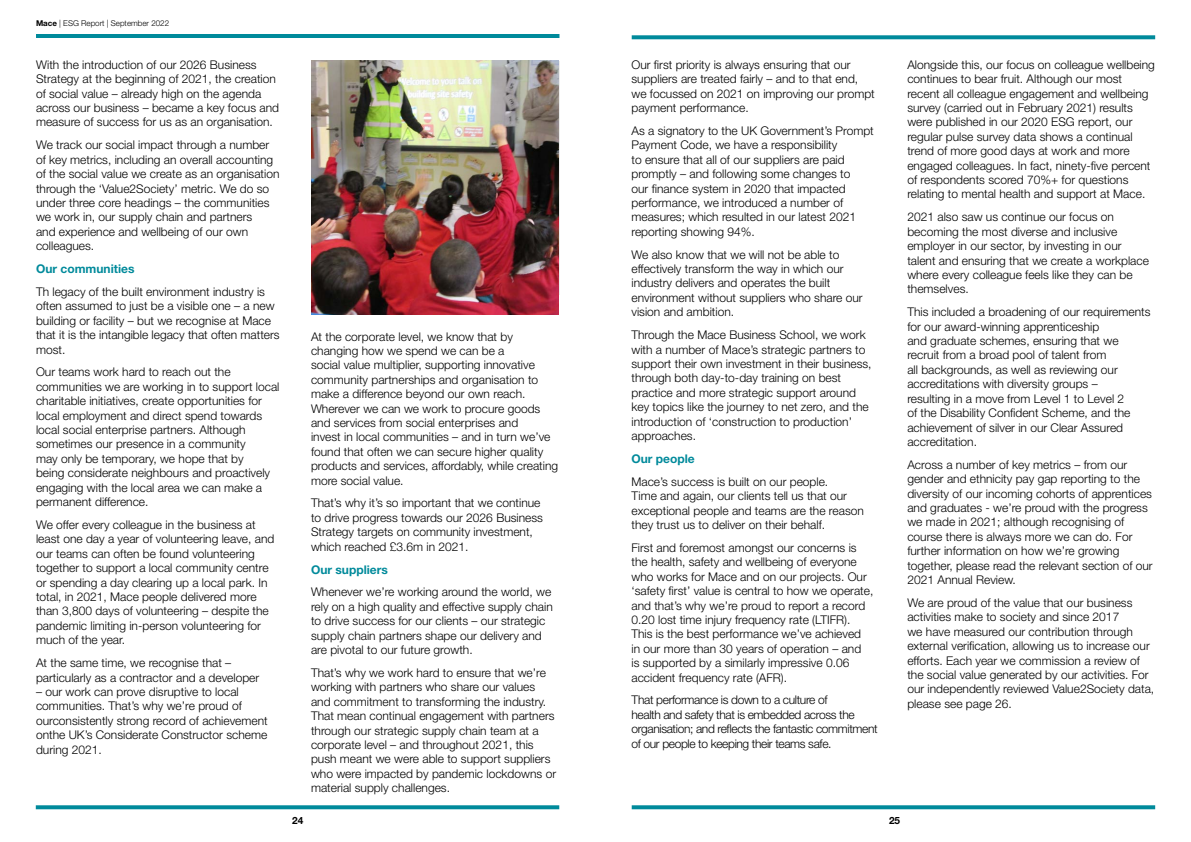
<style>
.page{position:relative;width:1191px;height:842px;background:#fff}
.page>*{position:absolute;margin:0;border:0;box-sizing:border-box;transform-origin:0 0}
.t1{font:300 12px/14.4px "Helvetica Neue LT Std";color:#000}
.t2{font:300 12px/14.4px "Helvetica Neue LT Std";letter-spacing:-.03em;color:#000}
.t3{font:700 12px "Helvetica Neue LT Std";color:#008a9b}
.t4{font:700 10px "Helvetica Neue LT Std";color:#000}
.t5{font:300 8px "Helvetica Neue LT Std";color:#000}
.s1{font-weight:700}
</style>
<div class="page">
<hr style="left:36px;top:34px;width:523px;height:4px;background:#008a9b">
<svg style="left:36px;top:805px;width:523px;height:4px;background:#1292a2"></svg>
<svg style="left:631px;top:805px;width:524px;height:4px;background:#1392a2"></svg>
<svg style="left:631px;top:35px;width:524px;height:4px;background:#1392a2"></svg>
<img style="left:311px;top:61px;width:247px;height:254px">
<p class="t5" style="left:36px;top:18px;width:135px"><span class="s1">Mace</span> | ESG Report | September 2022</p>
<p class="t1" style="left:36px;top:57px;width:244px">With the introduction of our 2026 Business Strategy at the beginning of 2021, the creation of social value – already high on the agenda across our business – became a key focus and measure of success for us as an organisation.</p>
<p class="t1" style="left:36px;top:138px;width:245px">We track our social impact through a number of key metrics, including an overall accounting of the social value we create as an organisation through the ‘Value2Society’ metric. We do so under three core headings – the communities we work in, our supply chain and partners<br>and experience and wellbeing of our own colleagues.</p>
<p class="t3" style="left:36px;top:261px;width:100px">Our communities</p>
<p class="t1" style="left:36px;top:284px;width:245px">Th legacy of the built environment industry is often assumed to just be a visible one – a new building or facility – but we recognise at Mace that it is the intangible legacy that often matters most.</p>
<p class="t1" style="left:36px;top:365px;width:245px">Our teams work hard to reach out the communities we are working in to support local charitable initiatives, create opportunities for local employment and direct spend towards local social enterprise partners. Although sometimes our presence in a community<br>may only be temporary, we hope that by<br>being considerate neighbours and proactively engaging with the local area we can make a permanent difference.</p>
<p class="t1" style="left:36px;top:517px;width:240px">We offer every colleague in the business at least one day a year of volunteering leave, and our teams can often be found volunteering together to support a local community centre or spending a day clearing up a local park. In total, in 2021, Mace people delivered more than 3,800 days of volunteering – despite the pandemic limiting in-person volunteering for much of the year.</p>
<p class="t1" style="left:36px;top:655px;width:225px">At the same time, we recognise that – particularly as a contractor and a developer</p>
<p class="t1" style="left:36px;top:684px;width:233px">– our work can prove disruptive to local communities. That’s why we’re proud of ourconsistently strong record of achievement onthe UK’s Considerate Constructor scheme during 2021.</p>
<p class="t1" style="left:311px;top:329px;width:248px">At the corporate level, we know that by changing how we spend we can be a<br>social value multiplier, supporting innovative community partnerships and organisation to make a difference beyond our own reach.<br>Wherever we can we work to procure goods and services from social enterprises and<br>invest in local communities – and in turn we’ve found that often we can secure higher quality products and services, affordably, while creating more social value.</p>
<p class="t1" style="left:311px;top:496px;width:233px">That’s why it’s so important that we continue to drive progress towards our 2026 Business Strategy targets on community investment, which reached £3.6m in 2021.</p>
<p class="t3" style="left:311px;top:562px;width:78px">Our suppliers</p>
<p class="t1" style="left:311px;top:585px;width:243px">Whenever we’re working around the world, we rely on a high quality and effective supply chain to drive success for our clients – our strategic supply chain partners shape our delivery and are pivotal to our future growth.</p>
<p class="t1" style="left:311px;top:665px;width:246px">That’s why we work hard to ensure that we’re working with partners who share our values and commitment to transforming the industry.<br>That mean continual engagement with partners through our strategic supply chain team at a corporate level – and throughout 2021, this push meant we were able to support suppliers who were impacted by pandemic lockdowns or material supply challenges.</p>
<p class="t1" style="left:631px;top:57px;width:245px">Our first priority is always ensuring that our suppliers are treated fairly – and to that end, we focussed on 2021 on improving our prompt payment performance.</p>
<p class="t1" style="left:631px;top:123px;width:244px">As a signatory to the UK Government’s Prompt Payment Code, we have a responsibility<br>to ensure that all of our suppliers are paid promptly – and following some changes to<br>our finance system in 2020 that impacted performance, we introduced a number of measures; which resulted in our latest 2021 reporting showing 94%.</p>
<p class="t1" style="left:631px;top:247px;width:233px">We also know that we will not be able to effectively transform the way in which our industry delivers and operates the built environment without suppliers who share our vision and ambition.</p>
<p class="t1" style="left:631px;top:327px;width:241px">Through the Mace Business School, we work with a number of Mace’s strategic partners to support their own investment in their business, through both day-to-day training on best practice and more strategic support around key topics like the journey to net zero, and the introduction of ‘construction to production’ approaches.</p>
<p class="t3" style="left:631px;top:451px;width:65px">Our people</p>
<p class="t1" style="left:631px;top:474px;width:234px">Mace’s success is built on our people.<br>Time and again, our clients tell us that our exceptional people and teams are the reason they trust us to deliver on their behalf.</p>
<p class="t1" style="left:631px;top:540px;width:243px">First and foremost amongst our concerns is the health, safety and wellbeing of everyone who works for Mace and on our projects. Our ‘safety first’ value is central to how we operate, and that’s why we’re proud to report a record 0.20 lost time injury frequency rate (LTIFR).<br>This is the best performance we’ve achieved<br>in our more than 30 years of operation – and<br>is supported by a similarly impressive 0.06 accident frequency rate (AFR).</p>
<p class="t2" style="left:631px;top:693px;width:248px">That performance is down to a culture of<br>health and safety that is embedded across the organisation; and reflects the fantastic commitment of our people to keeping their teams safe.</p>
<p class="t1" style="left:907px;top:57px;width:249px">Alongside this, our focus on colleague wellbeing continues to bear fruit. Although our most recent all colleague engagement and wellbeing survey (carried out in February 2021) results were published in our 2020 ESG report, our regular pulse survey data shows a continual trend of more good days at work and more engaged colleagues. In fact, ninety-five percent of respondents scored 70%+ for questions relating to mental health and support at Mace.</p>
<p class="t1" style="left:907px;top:210px;width:243px">2021 also saw us continue our focus on becoming the most diverse and inclusive employer in our sector, by investing in our talent and ensuring that we create a workplace where every colleague feels like they can be themselves.</p>
<p class="t1" style="left:907px;top:305px;width:244px">This included a broadening of our requirements for our award-winning apprenticeship<br>and graduate schemes, ensuring that we recruit from a broad pool of talent from<br>all backgrounds, as well as reviewing our accreditations with diversity groups –<br>resulting in a move from Level 1 to Level 2<br>of the Disability Confident Scheme, and the achievement of silver in our Clear Assured accreditation.</p>
<p class="t1" style="left:907px;top:457px;width:247px">Across a number of key metrics – from our gender and ethnicity pay gap reporting to the diversity of our incoming cohorts of apprentices and graduates - we’re proud with the progress we made in 2021; although recognising of course there is always more we can do. For further information on how we’re growing together, please read the relevant section of our 2021 Annual Review.</p>
<p class="t1" style="left:907px;top:595px;width:248px">We are proud of the value that our business activities make to society and since 2017<br>we have measured our contribution through external verification, allowing us to increase our efforts. Each year we commission a review of the social value generated by our activities. For our independently reviewed Value2Society data, please see page 26.</p>
<p class="t4" style="left:292px;top:814px;width:13px">24</p>
<p class="t4" style="left:889px;top:814px;width:13px">25</p>
</div>
